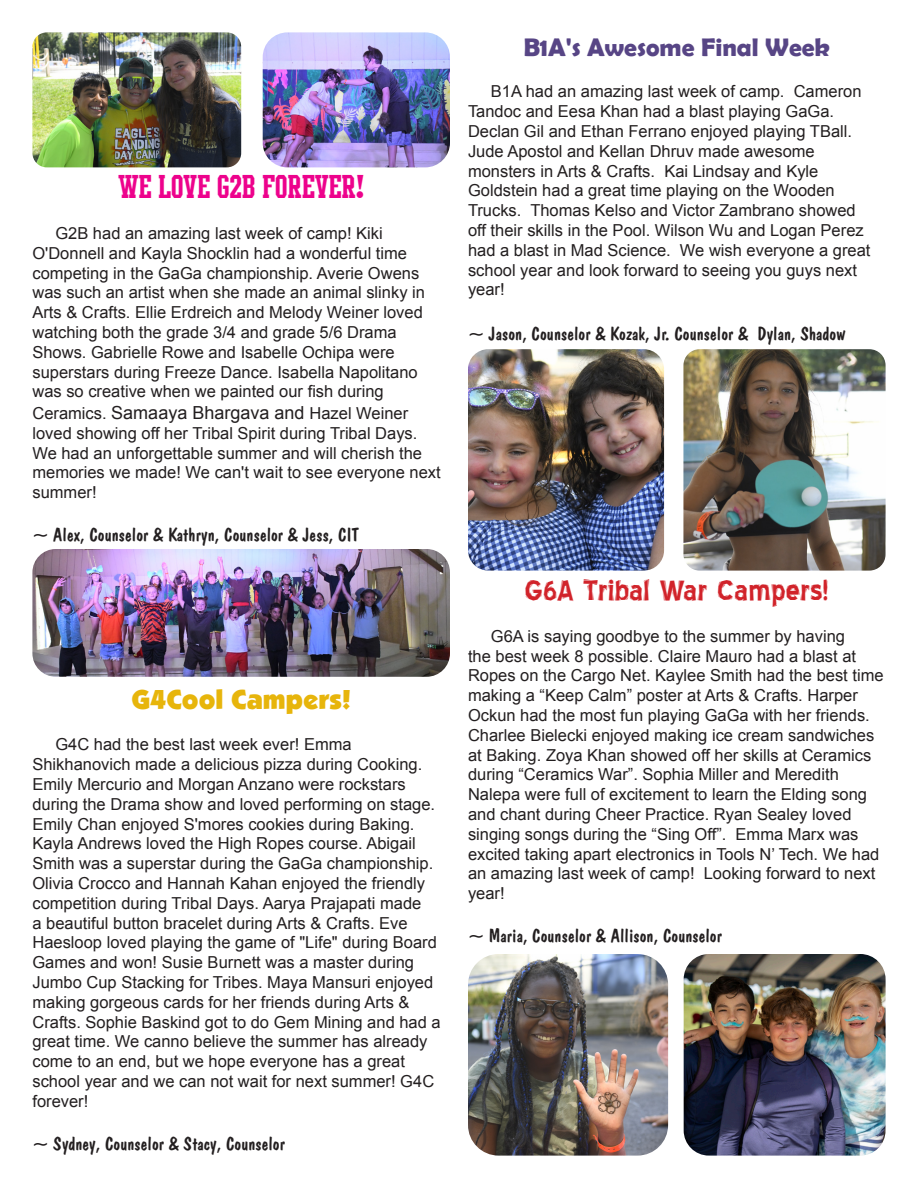
<style>
.page{position:relative;width:918px;height:1188px;background:#fff}
.page>*{position:absolute;margin:0;border:0;box-sizing:border-box;transform-origin:0 0}
.t1{font:36px "Intramural JL";color:#ed028c}
.t2{font:34.5px "Blue Highway Linocut";color:#d1232a}
.t3{font:27px "Boulder";color:#e7b50b}
.t4{font:700 25.5px "Berlin Sans FB Demi";color:#574585}
.t5{font:19.5px "Dom Casual BT";color:#231f20}
.t6{font:16.5px/19.8px "Arial";color:#231f20}
.s1{font-size:18px}
</style>
<div class="page">
<img style="left:468px;top:349px;width:196px;height:222px">
<img style="left:683px;top:349px;width:202px;height:222px">
<img style="left:468px;top:954px;width:200px;height:202px">
<img style="left:683px;top:954px;width:202px;height:202px">
<img style="left:32px;top:32px;width:209px;height:135px">
<img style="left:32px;top:549px;width:418px;height:128px">
<img style="left:263px;top:32px;width:187px;height:135px">
<p class="t1" style="left:118px;top:170px;width:247px">WE LOVE G2B FOREVER!</p>
<p class="t6" style="left:32px;top:224px;width:394px;text-indent:23px">G2B had an amazing last week of camp! Kiki O'Donnell and Kayla Shocklin had a wonderful time competing in the GaGa championship. Averie Owens was such an artist when she made an animal slinky in Arts &amp; Crafts. Ellie Erdreich and Melody Weiner loved watching both the grade 3/4 and grade 5/6 Drama Shows. Gabrielle Rowe and Isabelle Ochipa were superstars during Freeze Dance. Isabella Napolitano was so creative when we painted our fish during</p>
<p class="t6" style="left:32px;top:404px;width:410px">Ceramics. <span class="s1">Samaaya Bhargava and</span> Hazel Weiner loved showing off her Tribal Spirit during Tribal Days.<br>We had an unforgettable summer and will cherish the memories we made! We can't wait to see everyone next summer!</p>
<p class="t5" style="left:32px;top:523px;width:328px">~ Alex, Counselor &amp; Kathryn, Counselor &amp; Jess, CIT</p>
<p class="t3" style="left:132px;top:684px;width:221px">G4Cool Campers!</p>
<p class="t6" style="left:32px;top:735px;width:410px;text-indent:23px">G4C had the best last week ever! Emma Shikhanovich made a delicious pizza during Cooking.<br>Emily Mercurio and Morgan Anzano were rockstars during the Drama show and loved performing on stage.<br>Emily Chan enjoyed S'mores cookies during Baking.<br>Kayla Andrews loved the High Ropes course. Abigail Smith was a superstar during the GaGa championship.<br>Olivia Crocco and Hannah Kahan enjoyed the friendly competition during Tribal Days. Aarya Prajapati made<br>a beautiful button bracelet during Arts &amp; Crafts. Eve Haesloop loved playing the game of "Life" during Board Games and won! Susie Burnett was a master during Jumbo Cup Stacking for Tribes. Maya Mansuri enjoyed making gorgeous cards for her friends during Arts &amp; Crafts. Sophie Baskind got to do Gem Mining and had a great time. We canno believe the summer has already come to an end, but we hope everyone has a great school year and we can not wait for next summer! G4C forever!</p>
<p class="t5" style="left:32px;top:1132px;width:254px">~ Sydney, Counselor &amp; Stacy, Counselor</p>
<p class="t4" style="left:523px;top:32px;width:308px">B1A's Awesome Final Week</p>
<p class="t6" style="left:468px;top:82px;width:404px;text-indent:23px">B1A had an amazing last week of camp. Cameron Tandoc and Eesa Khan had a blast playing GaGa.<br>Declan Gil and Ethan Ferrano enjoyed playing TBall.<br>Jude Apostol and Kellan Dhruv made awesome monsters in Arts &amp; Crafts. Kai Lindsay and Kyle Goldstein had a great time playing on the Wooden Trucks. Thomas Kelso and Victor Zambrano showed off their skills in the Pool. Wilson Wu and Logan Perez had a blast in Mad Science. We wish everyone a great school year and look forward to seeing you guys next year!</p>
<p class="t5" style="left:468px;top:322px;width:379px">~ Jason, Counselor &amp; Kozak, Jr. Counselor &amp; Dylan, Shadow</p>
<p class="t2" style="left:524px;top:575px;width:306px">G6A Tribal War Campers!</p>
<p class="t6" style="left:468px;top:626px;width:417px;text-indent:23px">G6A is saying goodbye to the summer by having<br>the best week 8 possible. Claire Mauro had a blast at Ropes on the Cargo Net. Kaylee Smith had the best time making a “Keep Calm” poster at Arts &amp; Crafts. Harper Ockun had the most fun playing GaGa with her friends.<br>Charlee Bielecki enjoyed making ice cream sandwiches at Baking. Zoya Khan showed off her skills at Ceramics during “Ceramics War”. Sophia Miller and Meredith Nalepa were full of excitement to learn the Elding song and chant during Cheer Practice. Ryan Sealey loved singing songs during the “Sing Off”. Emma Marx was excited taking apart electronics in Tools N’ Tech. We had an amazing last week of camp! Looking forward to next year!</p>
<p class="t5" style="left:468px;top:924px;width:255px">~ Maria, Counselor &amp; Allison, Counselor</p>
</div>
